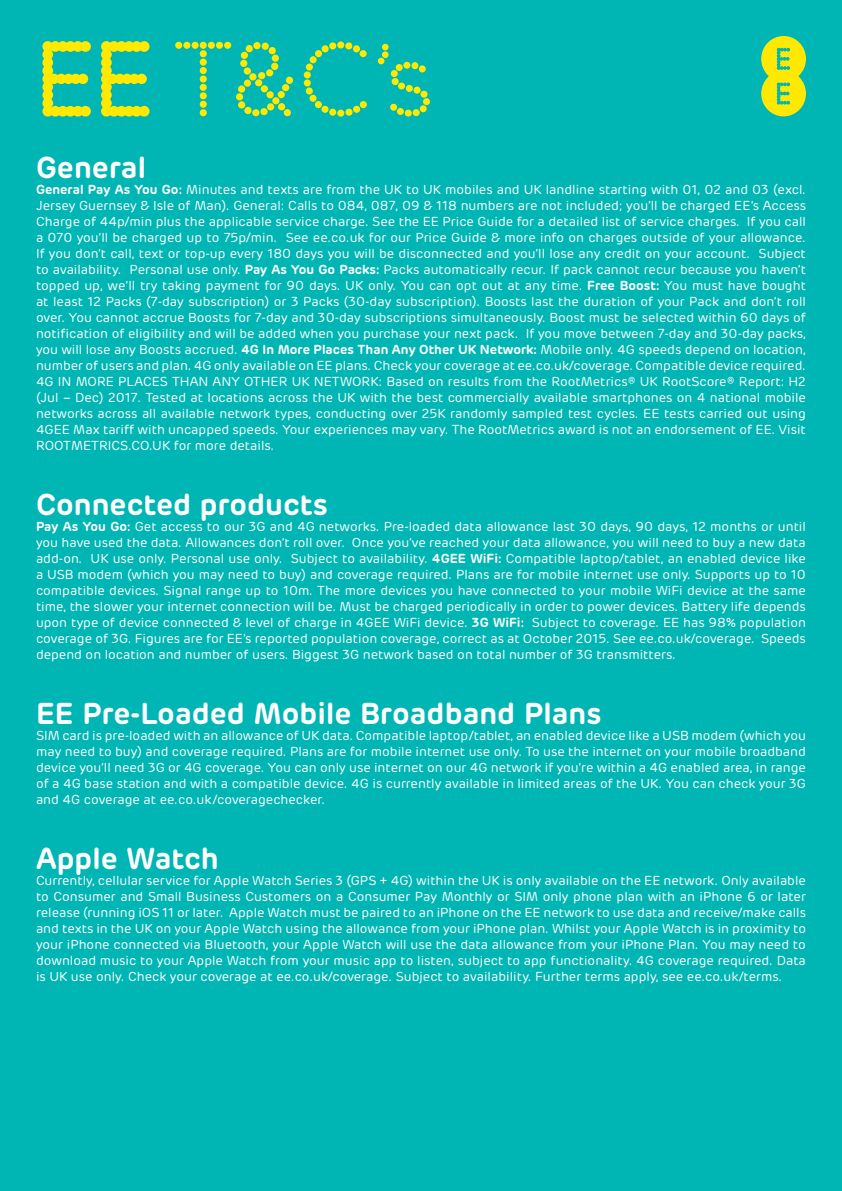
<style>
.page{position:relative;width:842px;height:1191px;background:#00b6b5}
.page>*{position:absolute;margin:0;border:0;box-sizing:border-box;transform-origin:0 0}
.t1{font:300 107px "EE Nobblee";color:#ffe901}
.t2{font:600 30px "Rubrik";color:#fff}
.t3{font:13px/16px "Rubrik";color:#fff;text-align:justify}
.s1{font-weight:400}
.s2{font-weight:600}
</style>
<div class="page">
<svg style="left:761px;top:36px;width:45px;height:80px"></svg>
<p class="t1" style="left:36px;top:17px;width:399px"><span class="s1">EE</span> T&amp;C’s</p>
<p class="t2" style="left:36px;top:148px;width:112px">General</p>
<p class="t3" style="left:36px;top:181px;width:771px"><span class="s2">General Pay As You Go:</span> Minutes and texts are from the UK to UK mobiles and UK landline starting with 01, 02 and 03 (excl.<br>Jersey Guernsey &amp; Isle of Man). General: Calls to 084, 087, 09 &amp; 118 numbers are not included; you’ll be charged EE’s Access Charge of 44p/min plus the applicable service charge. See the EE Price Guide for a detailed list of service charges. If you call a 070 you’ll be charged up to 75p/min. See ee.co.uk for our Price Guide &amp; more info on charges outside of your allowance.<br>If you don’t call, text or top-up every 180 days you will be disconnected and you’ll lose any credit on your account. Subject to availability. Personal use only. <span class="s2">Pay As You Go Packs:</span> Packs automatically recur. If pack cannot recur because you haven’t topped up, we’ll try taking payment for 90 days. UK only. You can opt out at any time. <span class="s2">Free Boost:</span> You must have bought at least 12 Packs (7-day subscription) or 3 Packs (30-day subscription). Boosts last the duration of your Pack and don’t roll over. You cannot accrue Boosts for 7-day and 30-day subscriptions simultaneously. Boost must be selected within 60 days of notification of eligibility and will be added when you purchase your next pack. If you move between 7-day and 30-day packs, you will lose any Boosts accrued. <span class="s2">4G In More Places Than Any Other UK Network:</span> Mobile only. 4G speeds depend on location, number of users and plan. 4G only available on EE plans. Check your coverage at ee.co.uk/coverage. Compatible device required.<br>4G IN MORE PLACES THAN ANY OTHER UK NETWORK: Based on results from the RootMetrics® UK RootScore® Report: H2 (Jul – Dec) 2017. Tested at locations across the UK with the best commercially available smartphones on 4 national mobile networks across all available network types, conducting over 25K randomly sampled test cycles. EE tests carried out using 4GEE Max tariff with uncapped speeds. Your experiences may vary. The RootMetrics award is not an endorsement of EE. Visit ROOTMETRICS.CO.UK for more details.</p>
<p class="t2" style="left:36px;top:485px;width:293px">Connected products</p>
<p class="t3" style="left:36px;top:518px;width:771px"><span class="s2">Pay As You Go:</span> Get access to our 3G and 4G networks. Pre-loaded data allowance last 30 days, 90 days, 12 months or until you have used the data. Allowances don’t roll over. Once you’ve reached your data allowance, you will need to buy a new data add-on. UK use only. Personal use only. Subject to availability. <span class="s2">4GEE WiFi:</span> Compatible laptop/tablet, an enabled device like a USB modem (which you may need to buy) and coverage required. Plans are for mobile internet use only. Supports up to 10 compatible devices. Signal range up to 10m. The more devices you have connected to your mobile WiFi device at the same time, the slower your internet connection will be. Must be charged periodically in order to power devices. Battery life depends upon type of device connected &amp; level of charge in 4GEE WiFi device. <span class="s2">3G WiFi:</span> Subject to coverage. EE has 98% population coverage of 3G. Figures are for EE’s reported population coverage, correct as at October 2015. See ee.co.uk/coverage. Speeds depend on location and number of users. Biggest 3G network based on total number of 3G transmitters.</p>
<p class="t2" style="left:36px;top:694px;width:567px">EE Pre-Loaded Mobile Broadband Plans</p>
<p class="t3" style="left:36px;top:727px;width:771px">SIM card is pre-loaded with an allowance of UK data. Compatible laptop/tablet, an enabled device like a USB modem (which you may need to buy) and coverage required. Plans are for mobile internet use only. To use the internet on your mobile broadband device you’ll need 3G or 4G coverage. You can only use internet on our 4G network if you’re within a 4G enabled area, in range of a 4G base station and with a compatible device. 4G is currently available in limited areas of the UK. You can check your 3G and 4G coverage at ee.co.uk/coveragechecker.</p>
<p class="t2" style="left:36px;top:839px;width:184px">Apple Watch</p>
<p class="t3" style="left:36px;top:872px;width:772px">Currently, cellular service for Apple Watch Series 3 (GPS + 4G) within the UK is only available on the EE network. Only available to Consumer and Small Business Customers on a Consumer Pay Monthly or SIM only phone plan with an iPhone 6 or later release (running iOS 11 or later. Apple Watch must be paired to an iPhone on the EE network to use data and receive/make calls and texts in the UK on your Apple Watch using the allowance from your iPhone plan. Whilst your Apple Watch is in proximity to your iPhone connected via Bluetooth, your Apple Watch will use the data allowance from your iPhone Plan. You may need to download music to your Apple Watch from your music app to listen, subject to app functionality. 4G coverage required. Data is UK use only. Check your coverage at ee.co.uk/coverage. Subject to availability. Further terms apply, see ee.co.uk/terms.</p>
</div>
